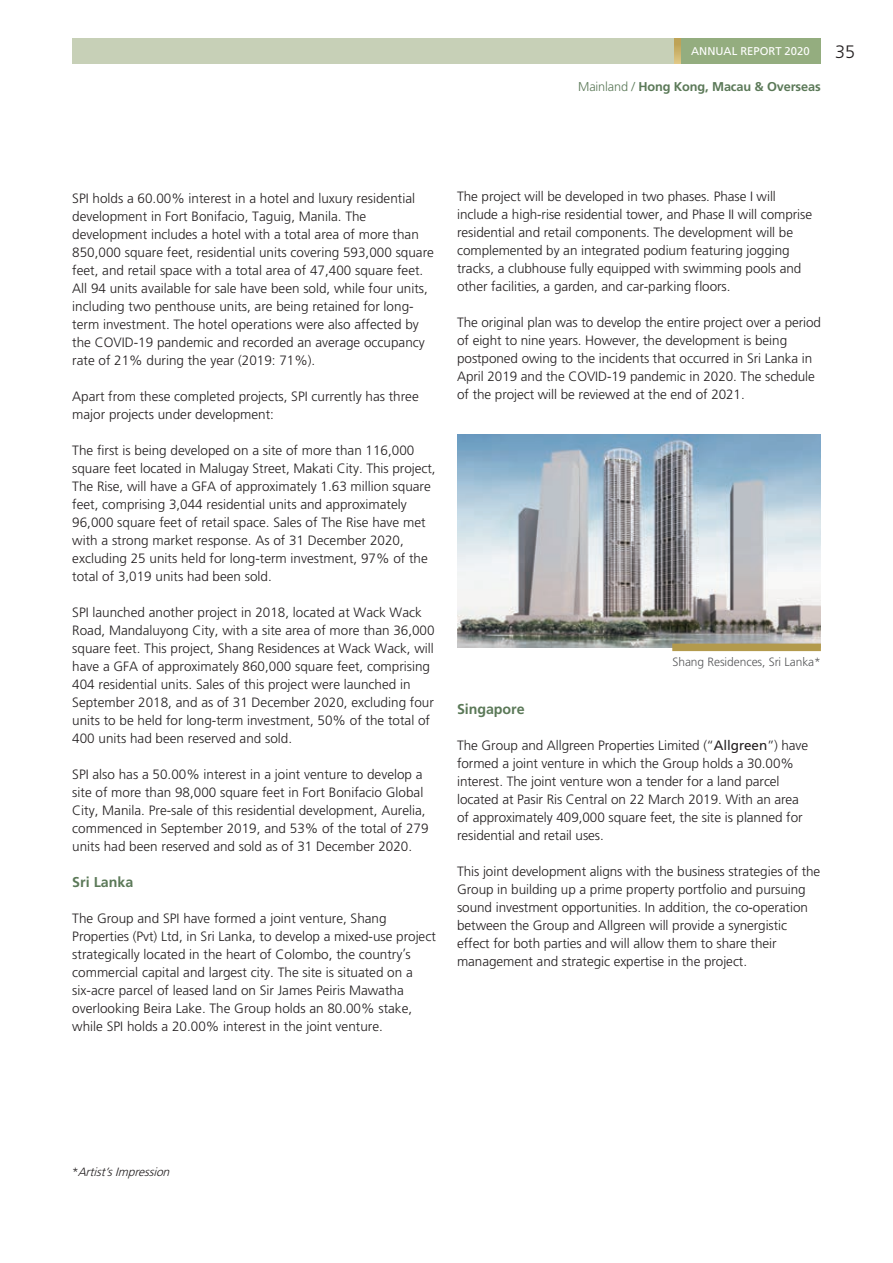
<style>
.page{position:relative;width:893px;height:1263px;background:#fff}
.page>*{position:absolute;margin:0;border:0;box-sizing:border-box;transform-origin:0 0}
.t1{font:300 18px "Frutiger LT Std";color:#231f20}
.t2{font:700 14.25px "Frutiger LT Std";color:#5b7958}
.t3{font:300 13.5px/18px "Frutiger LT Std";color:#231f20}
.t4{font:700 12.75px "Frutiger LT Std";letter-spacing:-.01em;color:#5b7958}
.t5{font:300 12px "Frutiger LT Std";letter-spacing:-.005em;color:#57585a}
.t6{font:italic 300 12px "Frutiger LT Std";color:#231f20}
.t7{font:11.25px "Frutiger LT Std";color:#fff}
.s1{font-weight:300}
.s2{font-weight:400}
.s3{font-style:normal}
</style>
<div class="page">
<div style="left:72px;top:38px;width:749px;height:26px;background:#c7d0b7"></div>
<div style="left:680px;top:38px;width:141px;height:26px;background:#94ad7f"></div>
<svg style="left:675px;top:38px;width:5px;height:26px"></svg>
<img style="left:457px;top:435px;width:364px;height:212px">
<div style="left:672px;top:644px;width:149px;height:7px;background:#b39a4c"></div>
<p class="t7" style="left:691px;top:45px;width:120px">ANNUAL REPORT 2020</p>
<h1 class="t1" style="left:835px;top:42px;width:22px">35</h1>
<p class="t4" style="left:578px;top:79px;width:244px"><span class="s1">Mainland /</span> Hong Kong, Macau &amp; Overseas</p>
<p class="t3" style="left:72px;top:190px;width:363px">SPI holds a 60.00% interest in a hotel and luxury residential development in Fort Bonifacio, Taguig, Manila. The development includes a hotel with a total area of more than 850,000 square feet, residential units covering 593,000 square feet, and retail space with a total area of 47,400 square feet.<br>All 94 units available for sale have been sold, while four units, including two penthouse units, are being retained for long&shy;term investment. The hotel operations were also affected by the COVID-19 pandemic and recorded an average occupancy rate of 21% during the year (2019: 71%).</p>
<p class="t3" style="left:72px;top:388px;width:348px">Apart from these completed projects, SPI currently has three major projects under development:</p>
<p class="t3" style="left:72px;top:442px;width:365px">The first is being developed on a site of more than 116,000 square feet located in Malugay Street, Makati City. This project, The Rise, will have a GFA of approximately 1.63 million square feet, comprising 3,044 residential units and approximately 96,000 square feet of retail space. Sales of The Rise have met with a strong market response. As of 31 December 2020, excluding 25 units held for long-term investment, 97% of the total of 3,019 units had been sold.</p>
<p class="t3" style="left:72px;top:604px;width:364px">SPI launched another project in 2018, located at Wack Wack Road, Mandaluyong City, with a site area of more than 36,000 square feet. This project, Shang Residences at Wack Wack, will have a GFA of approximately 860,000 square feet, comprising 404 residential units. Sales of this project were launched in September 2018, and as of 31 December 2020, excluding four units to be held for long-term investment, 50% of the total of 400 units had been reserved and sold.</p>
<p class="t3" style="left:72px;top:766px;width:358px">SPI also has a 50.00% interest in a joint venture to develop a site of more than 98,000 square feet in Fort Bonifacio Global City, Manila. Pre-sale of this residential development, Aurelia, commenced in September 2019, and 53% of the total of 279 units had been reserved and sold as of 31 December 2020.</p>
<p class="t2" style="left:72px;top:873px;width:62px">sri lanka</p>
<p class="t3" style="left:72px;top:909px;width:365px">The Group and SPI have formed a joint venture, Shang Properties (Pvt) Ltd, in Sri Lanka, to develop a mixed-use project strategically located in the heart of Colombo, the country’s commercial capital and largest city. The site is situated on a six-acre parcel of leased land on Sir James Peiris Mawatha overlooking Beira Lake. The Group holds an 80.00% stake, while SPI holds a 20.00% interest in the joint venture.</p>
<p class="t3" style="left:457px;top:188px;width:356px">The project will be developed in two phases. Phase I will include a high-rise residential tower, and Phase II will comprise residential and retail components. The development will be complemented by an integrated podium featuring jogging tracks, a clubhouse fully equipped with swimming pools and other facilities, a garden, and car-parking floors.</p>
<p class="t3" style="left:457px;top:314px;width:365px">The original plan was to develop the entire project over a period of eight to nine years. However, the development is being postponed owing to the incidents that occurred in Sri Lanka in April 2019 and the COVID-19 pandemic in 2020. The schedule of the project will be reviewed at the end of 2021.</p>
<p class="t5" style="left:672px;top:655px;width:150px">Shang Residences, Sri Lanka*</p>
<p class="t2" style="left:457px;top:701px;width:69px">singapore</p>
<p class="t3" style="left:457px;top:737px;width:353px">The Group and Allgreen Properties Limited (“<span class="s2">ALLGREEN</span>”) have formed a joint venture in which the Group holds a 30.00% interest. The joint venture won a tender for a land parcel located at Pasir Ris Central on 22 March 2019. With an area of approximately 409,000 square feet, the site is planned for residential and retail uses.</p>
<p class="t3" style="left:457px;top:863px;width:365px">This joint development aligns with the business strategies of the Group in building up a prime property portfolio and pursuing sound investment opportunities. In addition, the co-operation between the Group and Allgreen will provide a synergistic effect for both parties and will allow them to share their management and strategic expertise in the project.</p>
<p class="t6" style="left:72px;top:1165px;width:102px"><span class="s3">*</span> Artist’sImpression</p>
</div>
